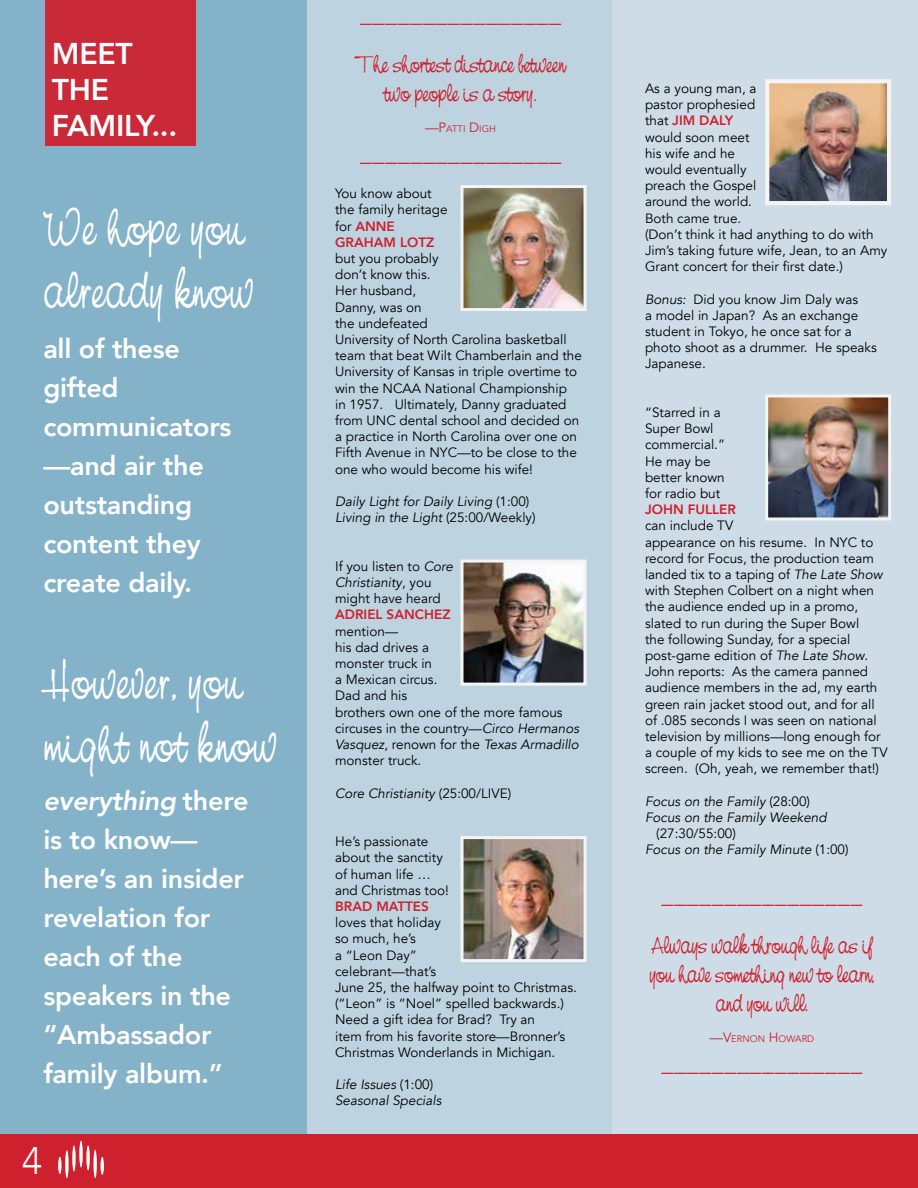
<style>
.page{position:relative;width:918px;height:1188px;background:#fff}
.page>*{position:absolute;margin:0;border:0;box-sizing:border-box;transform-origin:0 0}
.t1{font:49.5px/63px "Nevison Cas D";letter-spacing:.025em;color:#fff}
.t2{font:300 38.25px "Avenir";color:#fff}
.t3{font:800 30px/36px "Avenir";letter-spacing:-.01em;color:#fff}
.t4{font:800 27px/39px "Avenir";letter-spacing:-.01em;color:#fff}
.t5{font:24px/49.8px "Nevison Cas D";color:#cf202e;text-align:center}
.t6{font:13.5px/16.2px "Avenir";color:#000}
.t7{font:italic 13.5px/16.2px "Avenir";color:#000}
.t8{font:800 13.5px "Avenir";color:#cf202e}
.t9{font:9.45px "Avenir";color:#cf202e}
.s1{font-style:italic}
.s2{font-size:13.5px}
.s3{font-weight:800;color:#cf202e}
.s4{font-style:normal}
</style>
<div class="page">
<div style="left:0;top:0;width:310px;height:1141px;background:#83b2c9"></div>
<div style="left:308px;top:0;width:305px;height:1141px;background:#bed3e0"></div>
<div style="left:612px;top:0;width:306px;height:1141px;background:#cddce6"></div>
<div style="left:0;top:1134px;width:918px;height:54px;background:#cf202e"></div>
<svg style="left:79px;top:1141px;width:4px;height:26px"></svg>
<svg style="left:86px;top:1145px;width:4px;height:26px"></svg>
<svg style="left:93px;top:1150px;width:4px;height:28px"></svg>
<hr style="left:101px;top:1157px;width:3px;height:18px;background:#fff;border-radius:50%">
<svg style="left:58px;top:1157px;width:4px;height:17px"></svg>
<svg style="left:65px;top:1150px;width:4px;height:28px"></svg>
<svg style="left:72px;top:1145px;width:4px;height:27px"></svg>
<img style="left:464px;top:189px;width:118px;height:118px">
<div style="left:460px;top:185px;width:126px;height:126px;border:3px solid #f4f4f4"></div>
<img style="left:464px;top:564px;width:118px;height:118px">
<div style="left:460px;top:560px;width:126px;height:126px;border:3px solid #f4f4f4"></div>
<img style="left:770px;top:84px;width:116px;height:116px">
<div style="left:765px;top:79px;width:126px;height:126px;border:4px solid #f4f4f4"></div>
<img style="left:769px;top:398px;width:118px;height:118px">
<div style="left:765px;top:394px;width:126px;height:126px;border:3px solid #f4f4f4"></div>
<img style="left:464px;top:840px;width:118px;height:118px">
<div style="left:460px;top:836px;width:126px;height:126px;border:3px solid #f4f4f4"></div>
<div style="left:45px;top:0;width:150px;height:146px;background:#ca2937"></div>
<h3 class="t3" style="left:52px;top:36px;width:127px">MEET<br>THE<br>FAMILY...</h3>
<h1 class="t1" style="left:44px;top:197px;width:211px">We hope you already know</h1>
<h3 class="t4" style="left:43px;top:329px;width:190px">all of these gifted communicators —and air the outstanding content they create daily.</h3>
<h1 class="t1" style="left:44px;top:651px;width:234px">However, you might not know</h1>
<h3 class="t4" style="left:43px;top:781px;width:207px"><span class="s1">everything</span> there is to know— here’s an insider revelation for each of the speakers in the “Ambassador family album.”</h3>
<h2 class="t2" style="left:22px;top:1138px;width:21px">4</h2>
<h3 class="t5" style="left:356px;top:-10px;width:212px;text-align:left">________________<br>The shortest distance between</h3>
<h3 class="t5" style="left:384px;top:68px;width:154px">two people is a story.</h3>
<p class="t9" style="left:425px;top:123px;width:71px"><span class="s2">—P</span>ATTI <span class="s2">D</span> IGH</p>
<h3 class="t5" style="left:360px;top:128px;width:202px">________________</h3>
<p class="t6" style="left:335px;top:186px;width:114px">You know about the family heritage for <span class="s3">ANNE<br>GRAHAM LOTZ</span></p>
<p class="t6" style="left:335px;top:250px;width:248px">but you probably<br>don’t know this.<br>Her husband,<br>Danny, was on<br>the undefeated<br>University of North Carolina basketball team that beat Wilt Chamberlain and the<br>University of Kansas in triple overtime to win the NCAA National Championship<br>in 1957. Ultimately, Danny graduated from UNC dental school and decided on a practice in North Carolina over one on<br>Fifth Avenue in NYC—to be close to the one who would become his wife!</p>
<p class="t7" style="left:335px;top:493px;width:202px">Daily Light for Daily Living <span class="s4">(1:00)<br></span>Living in the Light <span class="s4">(25:00/Weekly)</span></p>
<p class="t6" style="left:335px;top:558px;width:119px">If you listen to <span class="s1">Core<br>Christianity</span>, you might have heard</p>
<p class="t8" style="left:335px;top:604px;width:117px">ADRIEL SANCHEZ</p>
<p class="t6" style="left:335px;top:623px;width:245px">mention—<br>his dad drives a<br>monster truck in<br>a Mexican circus.<br>Dad and his<br>brothers own one of the more famous circuses in the country—<span class="s1">Circo Hermanos<br>Vasquez</span>, renown for the <span class="s1">Texas Armadillo </span>monster truck.</p>
<p class="t7" style="left:335px;top:785px;width:178px">Core Christianity <span class="s4">(25:00/LIVE)</span></p>
<p class="t6" style="left:335px;top:834px;width:115px">He’s passionate about the sanctity of human life … and Christmas too!</p>
<p class="t8" style="left:335px;top:896px;width:95px">BRAD MATTES</p>
<p class="t6" style="left:335px;top:915px;width:243px">loves that holiday<br>so much, he’s<br>a “Leon Day”<br>celebrant—that’s<br>June 25, the halfway point to Christmas. (“Leon” is “Noel” spelled backwards.)<br>Need a gift idea for Brad? Try an<br>item from his favorite store—Bronner’s<br>Christmas Wonderlands in Michigan.</p>
<p class="t7" style="left:335px;top:1077px;width:108px">Life Issues <span class="s4">(1:00)<br></span>Seasonal Specials</p>
<p class="t6" style="left:645px;top:80px;width:244px">As a young man, a<br>pastor prophesied<br>that <span class="s3">JIM DALY<br></span>would soon meet<br>his wife and he<br>would eventually<br>preach the Gospel<br>around the world.<br>Both came true.<br>(Don’t think it had anything to do with<br>Jim’s taking future wife, Jean, to an Amy<br>Grant concert for their first date.)</p>
<p class="t6" style="left:645px;top:291px;width:233px"><span class="s1">Bonus:</span> Did you know Jim Daly was<br>a model in Japan? As an exchange student in Tokyo, he once sat for a photo shoot as a drummer. He speaks<br>Japanese.</p>
<p class="t6" style="left:645px;top:404px;width:82px">“Starred in a<br>Super Bowl commercial.”<br>He may be better known for radio but</p>
<p class="t8" style="left:645px;top:499px;width:93px">JOHN FULLER</p>
<p class="t6" style="left:645px;top:518px;width:244px">can include TV<br>appearance on his resume. In NYC to record for Focus, the production team landed tix to a taping of <span class="s1">The Late Show </span>with Stephen Colbert on a night when the audience ended up in a promo, slated to run during the Super Bowl<br>the following Sunday, for a special post-game edition of <span class="s1">The Late Show</span>.<br>John reports: As the camera panned audience members in the ad, my earth green rain jacket stood out, and for all of .085 seconds I was seen on national television by millions—long enough for a couple of my kids to see me on the TV screen. (Oh, yeah, we remember that!)</p>
<p class="t7" style="left:645px;top:793px;width:183px">Focus on the Family <span class="s4">(28:00)<br></span>Focus on the Family Weekend</p>
<p class="t7" style="left:645px;top:826px;width:205px;text-indent:11px"><span class="s4">(27:30/55:00)<br></span>Focus on the Family Minute <span class="s4">(1:00)</span></p>
<h3 class="t5" style="left:651px;top:871px;width:223px">________________<br>Always walk through life as if</h3>
<h3 class="t5" style="left:649px;top:960px;width:227px;line-height:28.8px">you have something new to learn, and you will.</h3>
<p class="t9" style="left:710px;top:1033px;width:106px"><span class="s2">—V</span>ERNON <span class="s2">H</span>OWARD</p>
<h3 class="t5" style="left:661px;top:1039px;width:203px">________________</h3>
</div>
